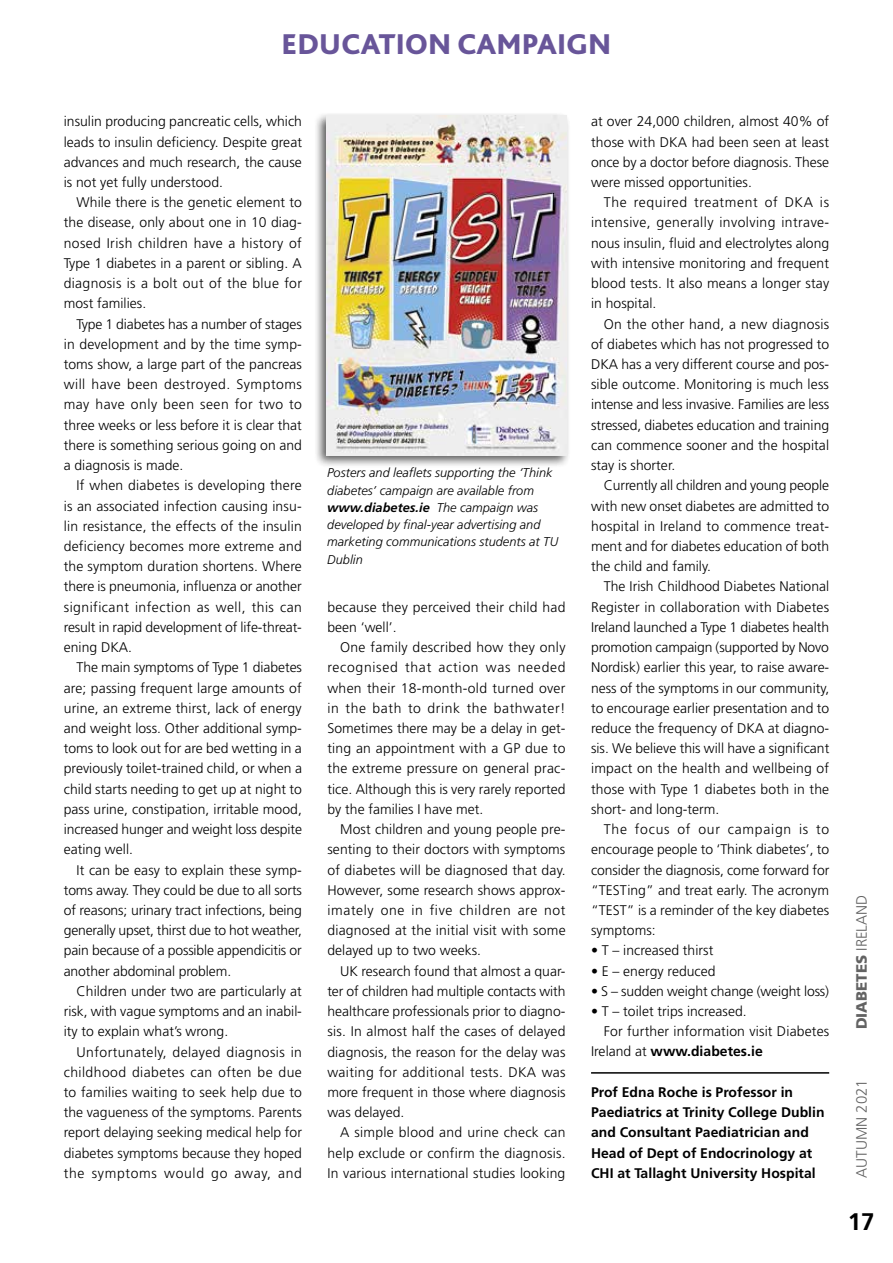
<style>
.page{position:relative;width:893px;height:1263px;background:#fff}
.page>*{position:absolute;margin:0;border:0;box-sizing:border-box;transform-origin:0 0}
.t1{font:800 30px "Bliss Pro";color:#685599}
.t2{font:700 24px "Frutiger";color:#000}
.t3{font:900 15px "Frutiger";letter-spacing:.005em;color:#636363}
.t4{font:300 15px "Frutiger";letter-spacing:.005em;color:#636363}
.t5{font:300 13.95px/20.2px "Frutiger";letter-spacing:.005em;color:#000;text-align:justify}
.t6{font:700 13.95px/20.2px "Frutiger";letter-spacing:.005em;color:#000}
.t7{font:italic 300 12.75px/17.2px "Frutiger";letter-spacing:.005em;color:#000}
.s1{font-weight:700}
.s2{font-weight:300}
</style>
<div class="page">
<hr style="left:591px;top:1072px;width:238px;height:2px;background:#000">
<div style="left:313px;top:111px;width:257px;height:357px;background:#000;opacity:.65"></div>
<img style="left:326px;top:115px;width:240px;height:340px">
<h1 class="t1" style="left:282px;top:25px;width:331px">EDUCATION CAMPAIGN</h1>
<p class="t5" style="left:64px;top:111px;width:240px">insulin producing pancreatic cells, which leads to insulin deficiency. Despite great advances and much research, the cause is not yet fully understood.</p>
<p class="t5" style="left:64px;top:192px;width:240px;text-indent:13px">While there is the genetic element to the disease, only about one in 10 diag&shy;nosed Irish children have a history of Type 1 diabetes in a parent or sibling. A diagnosis is a bolt out of the blue for most families.</p>
<p class="t5" style="left:64px;top:314px;width:240px;text-indent:13px">Type 1 diabetes has a number of stages in development and by the time symp&shy;toms show, a large part of the pancreas will have been destroyed. Symptoms may have only been seen for two to three weeks or less before it is clear that there is something serious going on and a diagnosis is made.</p>
<p class="t5" style="left:64px;top:475px;width:240px;text-indent:13px">If when diabetes is developing there is an associated infection causing insu&shy;lin resistance, the effects of the insulin deficiency becomes more extreme and the symptom duration shortens. Where there is pneumonia, influenza or another significant infection as well, this can result in rapid development of life-threat&shy;ening DKA.</p>
<p class="t5" style="left:64px;top:657px;width:240px;text-indent:13px">The main symptoms of Type 1 diabetes are; passing frequent large amounts of urine, an extreme thirst, lack of energy and weight loss. Other additional symp&shy;toms to look out for are bed wetting in a previously toilet-trained child, or when a child starts needing to get up at night to pass urine, constipation, irritable mood, increased hunger and weight loss despite eating well.</p>
<p class="t5" style="left:64px;top:859px;width:240px;text-indent:13px">It can be easy to explain these symp&shy;toms away. They could be due to all sorts of reasons; urinary tract infections, being generally upset, thirst due to hot weather, pain because of a possible appendicitis or another abdominal problem.</p>
<p class="t5" style="left:64px;top:981px;width:240px;text-indent:13px">Children under two are particularly at risk, with vague symptoms and an inabil&shy;ity to explain what’s wrong.</p>
<p class="t5" style="left:64px;top:1041px;width:240px;text-indent:13px">Unfortunately, delayed diagnosis in childhood diabetes can often be due to families waiting to seek help due to the vagueness of the symptoms. Parents report delaying seeking medical help for diabetes symptoms because they hoped the symptoms would go away, and</p>
<p class="t7" style="left:327px;top:464px;width:232px">Posters and leaflets supporting the ‘Think diabetes’ campaign are available from <span class="s1">www.diabetes.ie</span> The campaign was developed by final-year advertising and marketing communications students at TU Dublin</p>
<p class="t5" style="left:327px;top:597px;width:239px">because they perceived their child had been ‘well’.</p>
<p class="t5" style="left:327px;top:637px;width:240px;text-indent:13px">One family described how they only recognised that action was needed when their 18-month-old turned over in the bath to drink the bathwater!<br>Sometimes there may be a delay in get&shy;ting an appointment with a GP due to the extreme pressure on general prac&shy;tice. Although this is very rarely reported by the families I have met.</p>
<p class="t5" style="left:327px;top:819px;width:240px;text-indent:13px">Most children and young people pre&shy;senting to their doctors with symptoms of diabetes will be diagnosed that day.<br>However, some research shows approx&shy;imately one in five children are not diagnosed at the initial visit with some delayed up to two weeks.</p>
<p class="t5" style="left:327px;top:961px;width:240px;text-indent:13px">UK research found that almost a quar&shy;ter of children had multiple contacts with healthcare professionals prior to diagno&shy;sis. In almost half the cases of delayed diagnosis, the reason for the delay was waiting for additional tests. DKA was more frequent in those where diagnosis was delayed.</p>
<p class="t5" style="left:327px;top:1122px;width:240px;text-indent:13px">A simple blood and urine check can help exclude or confirm the diagnosis.<br>In various international studies looking</p>
<p class="t5" style="left:591px;top:111px;width:240px">at over 24,000 children, almost 40% of those with DKA had been seen at least once by a doctor before diagnosis. These were missed opportunities.</p>
<p class="t5" style="left:591px;top:192px;width:240px;text-indent:13px">The required treatment of DKA is intensive, generally involving intrave&shy;nous insulin, fluid and electrolytes along with intensive monitoring and frequent blood tests. It also means a longer stay in hospital.</p>
<p class="t5" style="left:591px;top:314px;width:240px;text-indent:13px">On the other hand, a new diagnosis of diabetes which has not progressed to DKA has a very different course and pos&shy;sible outcome. Monitoring is much less intense and less invasive. Families are less stressed, diabetes education and training can commence sooner and the hospital stay is shorter.</p>
<p class="t5" style="left:591px;top:475px;width:240px;text-indent:13px">Currently all children and young people with new onset diabetes are admitted to hospital in Ireland to commence treat&shy;ment and for diabetes education of both the child and family.</p>
<p class="t5" style="left:591px;top:576px;width:240px;text-indent:13px">The Irish Childhood Diabetes National Register in collaboration with Diabetes Ireland launched a Type 1 diabetes health promotion campaign (supported by Novo Nordisk) earlier this year, to raise aware&shy;ness of the symptoms in our community, to encourage earlier presentation and to reduce the frequency of DKA at diagno&shy;sis. We believe this will have a significant impact on the health and wellbeing of those with Type 1 diabetes both in the short- and long-term.</p>
<p class="t5" style="left:591px;top:819px;width:240px;text-indent:13px">The focus of our campaign is to encourage people to ‘Think diabetes’, to consider the diagnosis, come forward for “TESTing” and treat early. The acronym “TEST” is a reminder of the key diabetes symptoms:</p>
<p class="t5" style="left:591px;top:940px;width:124px">• T – increased thirst</p>
<p class="t5" style="left:591px;top:961px;width:126px">• E – energy reduced</p>
<p class="t5" style="left:591px;top:981px;width:240px">• S – sudden weight change (weight loss)</p>
<p class="t5" style="left:591px;top:1001px;width:157px">• T – toilet trips increased.</p>
<p class="t5" style="left:604px;top:1021px;width:227px">For further information visit Diabetes</p>
<p class="t6" style="left:591px;top:1041px;width:173px"><span class="s2">Ireland at</span> www.diabetes.ie</p>
<p class="t6" style="left:591px;top:1082px;width:235px">Prof Edna Roche is Professor in Paediatrics at Trinity College Dublin and Consultant Paediatrician and Head of Dept of Endocrinology at CHI at Tallaght University Hospital</p>
<p class="t4" style="left:853px;top:1178px;width:100px;rotate:-90deg">AUTUMN 2021</p>
<p class="t3" style="left:853px;top:1029px;width:136px;rotate:-90deg">DIABETES <span class="s2">IRELAND</span></p>
<h2 class="t2" style="left:848px;top:1207px;width:28px">17</h2>
</div>
